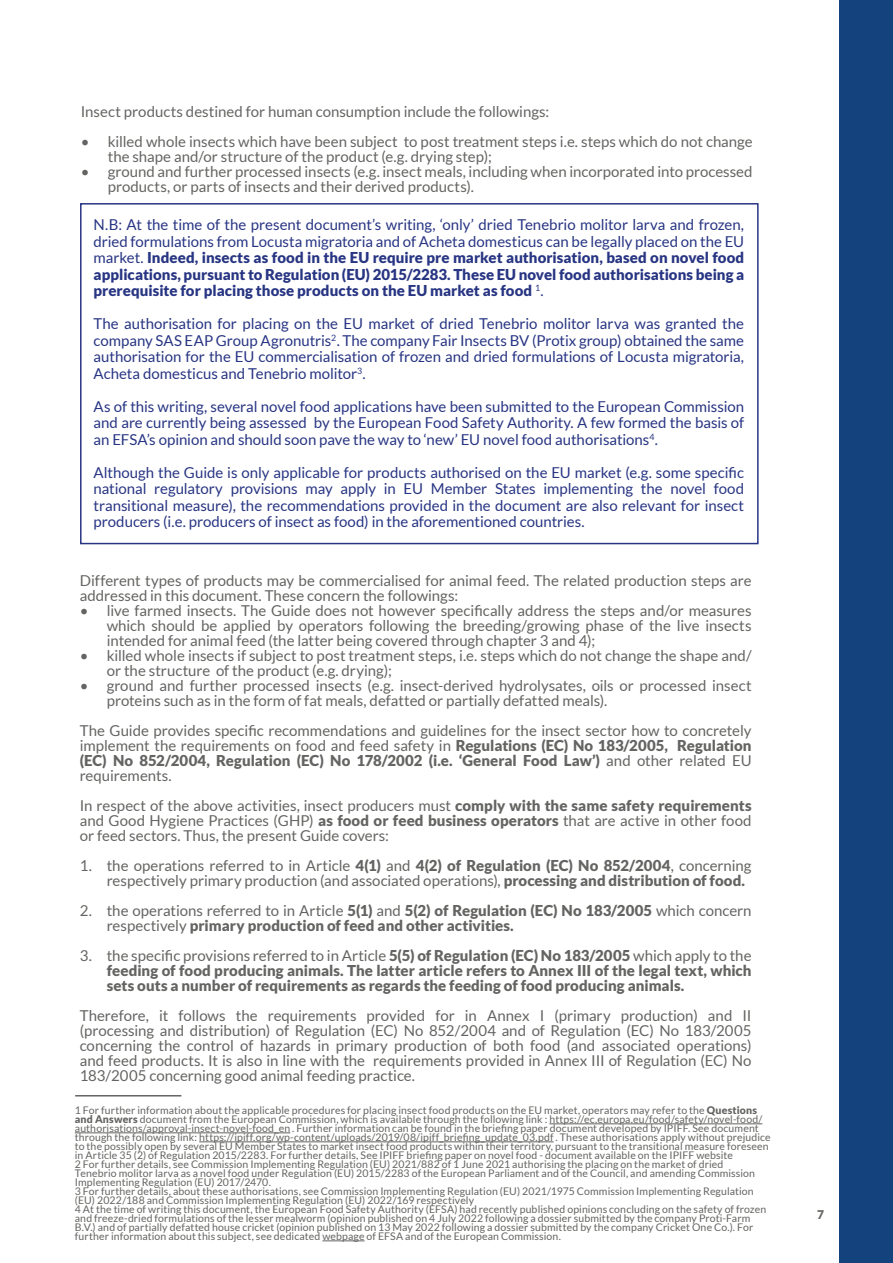
<style>
.page{position:relative;width:893px;height:1263px;background:#fff}
.page>*{position:absolute;margin:0;border:0;box-sizing:border-box;transform-origin:0 0}
.t1{font:15px/15px "Lato";color:#646462}
.t2{font:15px/16.5px "Lato";color:#283583;text-align:justify}
.t3{font:900 15px/16.5px "Lato";letter-spacing:.005em;color:#283583;text-align:justify}
.t4{font:900 15px/15px "Lato";letter-spacing:.005em;color:#646462}
.t5{font:900 12px "Lato";color:#646462}
.t6{font:10.5px/9px "Lato";letter-spacing:.01em;color:#646462}
.s1{font-weight:400}
.s2{font-weight:900}
</style>
<div class="page">
<div style="left:839px;top:0;width:54px;height:1263px;background:#14427c"></div>
<div style="left:80px;top:203px;width:679px;height:341px;border:2px solid #283583"></div>
<hr style="left:75px;top:1095px;width:106px;height:1px;background:#646462">
<hr style="left:549px;top:1123px;width:213px;height:1px;background:#646462">
<hr style="left:75px;top:1132px;width:215px;height:1px;background:#646462">
<hr style="left:199px;top:1141px;width:355px;height:1px;background:#646462">
<hr style="left:322px;top:1240px;width:43px;height:1px;background:#646462">
<p class="t1" style="left:81px;top:104px;width:470px">Insect products destined for human consumption include the followings:</p>
<p class="t1" style="left:108px;top:134px;width:646px;text-indent:-27px">• killed whole insects which have been subject to post treatment steps i.e. steps which do not change the shape and/or structure of the product (e.g. drying step);</p>
<p class="t1" style="left:108px;top:164px;width:646px;text-indent:-27px">• ground and further processed insects (e.g. insect meals, including when incorporated into processed products, or parts of insects and their derived products).</p>
<p class="t3" style="left:94px;top:216px;width:652px"><span class="s1">N.B: At the time of the present document’s writing, ‘only’ dried Tenebrio molitor larva and frozen, dried formulations from Locusta migratoria and of Acheta domesticus can be legally placed on the EU market.</span> Indeed, insects as food in the EU require pre market authorisation, based on novel food applications, pursuant to Regulation (EU) 2015/2283. These EU novel food authorisations being a prerequisite for placing those products on the EU market as food <sup>1</sup><span class="s1">.</span></p>
<p class="t2" style="left:94px;top:315px;width:652px">The authorisation for placing on the EU market of dried Tenebrio molitor larva was granted the company SAS EAP Group Agronutris<sup>2</sup>. The company Fair Insects BV (Protix group) obtained the same authorisation for the EU commercialisation of frozen and dried formulations of Locusta migratoria, Acheta domesticus and Tenebrio molitor<sup>3</sup>.</p>
<p class="t2" style="left:94px;top:398px;width:652px">As of this writing, several novel food applications have been submitted to the European Commission and are currently being assessed by the European Food Safety Authority. A few formed the basis of an EFSA’s opinion and should soon pave the way to ‘new’ EU novel food authorisations<sup>4</sup>.</p>
<p class="t2" style="left:94px;top:464px;width:652px">Although the Guide is only applicable for products authorised on the EU market (e.g. some specific national regulatory provisions may apply in EU Member States implementing the novel food transitional measure), the recommendations provided in the document are also relevant for insect producers (i.e. producers of insect as food) in the aforementioned countries.</p>
<p class="t1" style="left:80px;top:573px;width:673px">Different types of products may be commercialised for animal feed. The related production steps are addressed in this document. These concern the followings:</p>
<p class="t1" style="left:107px;top:603px;width:646px;text-align:justify;text-indent:-27px">• live farmed insects. The Guide does not however specifically address the steps and/or measures which should be applied by operators following the breeding/growing phase of the live insects intended for animal feed (the latter being covered through chapter 3 and 4);</p>
<p class="t1" style="left:107px;top:648px;width:646px;text-indent:-27px">• killed whole insects if subject to post treatment steps, i.e. steps which do not change the shape and/ or the structure of the product (e.g. drying);</p>
<p class="t1" style="left:107px;top:678px;width:646px;text-indent:-27px">• ground and further processed insects (e.g. insect-derived hydrolysates, oils or processed insect proteins such as in the form of fat meals, defatted or partially defatted meals).</p>
<p class="t1" style="left:80px;top:723px;width:673px;text-align:justify">The Guide provides specific recommendations and guidelines for the insect sector how to concretely implement the requirements on food and feed safety in <span class="s2">Regulations (EC) No 183/2005, Regulation (EC) No 852/2004, Regulation (EC) No 178/2002 (i.e. ‘General Food Law’)</span> and other related EU requirements.</p>
<p class="t1" style="left:80px;top:798px;width:673px;text-align:justify">In respect of the above activities, insect producers must <span class="s2">comply with the same safety requirements </span>and Good Hygiene Practices (GHP) <span class="s2">as food or feed business operators</span> that are active in other food or feed sectors. Thus, the present Guide covers:</p>
<p class="t1" style="left:107px;top:858px;width:646px;text-indent:-27px">1. the operations referred to in Article <span class="s2">4(1)</span> and <span class="s2">4(2) of Regulation (EC) No 852/2004</span>, concerning respectively primary production (and associated operations), <span class="s2">processing and distribution of food.</span></p>
<p class="t4" style="left:107px;top:903px;width:646px;text-indent:-27px"><span class="s1">2. the operations referred to in Article</span> 5(1) <span class="s1">and</span> 5(2) of Regulation (EC) No 183/2005 <span class="s1">which concern respectively</span> primary production of feed and other activities.</p>
<p class="t4" style="left:107px;top:948px;width:646px;text-align:justify;text-indent:-27px"><span class="s1">3. the specific provisions referred to in Article</span> 5(5) of Regulation (EC) No 183/2005 <span class="s1">which apply to the </span>feeding of food producing animals. The latter article refers to Annex III of the legal text, which sets outs a number of requirements as regards the feeding of food producing animals.</p>
<p class="t1" style="left:80px;top:1008px;width:673px;text-align:justify">Therefore, it follows the requirements provided for in Annex I (primary production) and II (processing and distribution) of Regulation (EC) No 852/2004 and of Regulation (EC) No 183/2005 concerning the control of hazards in primary production of both food (and associated operations) and feed products. It is also in line with the requirements provided in Annex III of Regulation (EC) No 183/2005 concerning good animal feeding practice.</p>
<p class="t6" style="left:75px;top:1106px;width:697px">1 For further information about the applicable procedures for placing insect food products on the EU market, operators may refer to the <span class="s2">Questions and Answers</span> document from the European Commission, which is available through the following link : https://ec.europa.eu/food/safety/novel-food/ authorisations/approval-insect-novel-food_en . Further information can be found in the briefing paper document developed by IPIFF. See document through the following link: https://ipiff.org/wp-content/uploads/2019/08/ipiff_briefing_update_03.pdf . These authorisations apply without prejudice to the possibly open by several EU Member States to market insect food products within their territory, pursuant to the transitional measure foreseen in Article 35 (2) of Regulation 2015/2283. For further details, See IPIFF briefing paper on novel food - document available on the IPIFF website<br>2 For further details, see Commission Implementing Regulation (EU) 2021/882 of 1 June 2021 authorising the placing on the market of dried<br>Tenebrio molitor larva as a novel food under Regulation (EU) 2015/2283 of the European Parliament and of the Council, and amending Commission Implementing Regulation (EU) 2017/2470.<br>3 For further details, about these authorisations, see Commission Implementing Regulation (EU) 2021/1975 Commission Implementing Regulation (EU) 2022/188 and Commission Implementing Regulation (EU) 2022/169 respectively<br>4 At the time of writing this document, the European Food Safety Authority (EFSA) had recently published opinions concluding on the safety of frozen and freeze-dried formulations of the lesser mealworm (opinion published on 4 July 2022 following a dossier submitted by the company Proti-Farm B.V.) and of partially defatted house cricket (opinion published on 13 May 2022 following a dossier submitted by the company Cricket One Co.). For further information about this subject, see dedicated webpage of EFSA and of the European Commission.</p>
<p class="t5" style="left:817px;top:1207px;width:8px">7</p>
</div>
